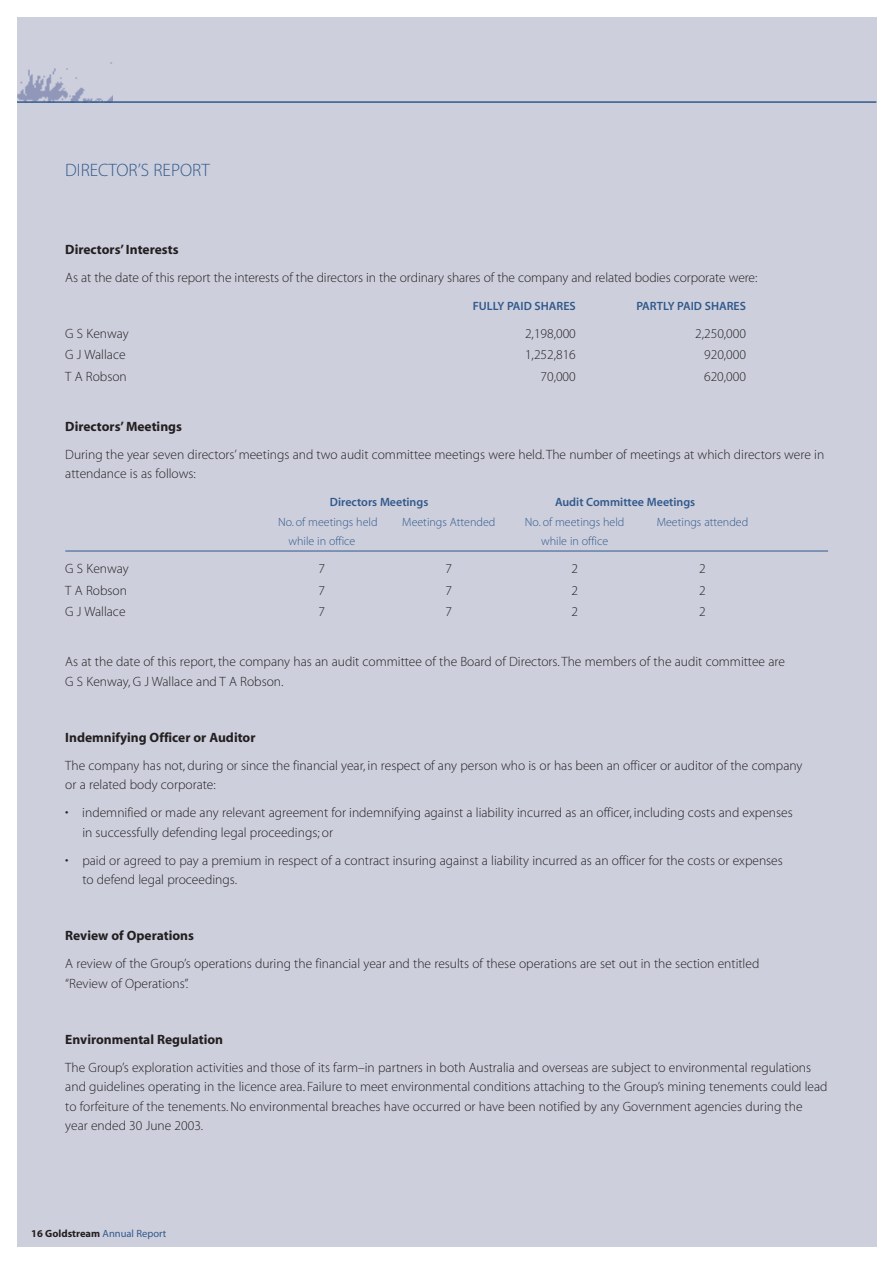
<style>
.page{position:relative;width:893px;height:1262px;background:#fff}
.page>*{position:absolute;margin:0;border:0;box-sizing:border-box;transform-origin:0 0}
.t1{font:18px "Myriad MM 215 600";color:#31598a}
.t2{font:13.5px/19.5px "Myriad MM 215 600";color:#231f1f}
.t3{font:13.5px "Myriad MM 700 600";color:#231f1f}
.t4{font:12px "Myriad MM 215 600";color:#31598a}
.t5{font:12px "Myriad MM 565 600";color:#31598a}
.t6{font:10.5px "Myriad MM 700 600";color:#231f1f}
.s1{font-family:"Myriad MM 400 600";color:#31598a}
</style>
<div class="page">
<div style="left:17px;top:17px;width:859px;height:1229px;background:#cdcfdd"></div>
<img style="left:17px;top:62px;width:96px;height:39px">
<hr style="left:65px;top:551px;width:763px;height:1px;background:#31598a">
<hr style="left:17px;top:101px;width:859px;height:2px;background:#31598a">
<h1 class="t1" style="left:65px;top:163px;width:146px">DIRECTOR’S REPORT</h1>
<p class="t3" style="left:65px;top:244px;width:115px">Directors’ Interests</p>
<p class="t2" style="left:65px;top:268px;width:693px">As at the date of this report the interests of the directors in the ordinary shares of the company and related bodies corporate were:</p>
<p class="t5" style="left:473px;top:301px;width:104px">FULLY PAID SHARES</p>
<p class="t5" style="left:636px;top:301px;width:111px">PARTLY PAID SHARES</p>
<p class="t2" style="left:65px;top:324px;width:65px">G S Kenway</p>
<p class="t2" style="left:525px;top:324px;width:52px">2,198,000</p>
<p class="t2" style="left:695px;top:324px;width:52px">2,250,000</p>
<p class="t2" style="left:65px;top:346px;width:62px">G J Wallace</p>
<p class="t2" style="left:525px;top:346px;width:52px">1,252,816</p>
<p class="t2" style="left:704px;top:346px;width:43px">920,000</p>
<p class="t2" style="left:65px;top:368px;width:63px">T A Robson</p>
<p class="t2" style="left:540px;top:368px;width:37px">70,000</p>
<p class="t2" style="left:704px;top:368px;width:43px">620,000</p>
<p class="t3" style="left:65px;top:421px;width:118px">Directors’ Meetings</p>
<p class="t2" style="left:65px;top:445px;width:760px">During the year seven directors’ meetings and two audit committee meetings were held. The number of meetings at which directors were in attendance is as follows:</p>
<p class="t5" style="left:330px;top:497px;width:100px">Directors Meetings</p>
<p class="t5" style="left:555px;top:497px;width:142px">Audit Committee Meetings</p>
<p class="t4" style="left:278px;top:517px;width:101px">No. of meetings held</p>
<p class="t4" style="left:402px;top:517px;width:95px">Meetings Attended</p>
<p class="t4" style="left:525px;top:517px;width:101px">No. of meetings held</p>
<p class="t4" style="left:656px;top:517px;width:93px">Meetings attended</p>
<p class="t4" style="left:288px;top:536px;width:68px">while in office</p>
<p class="t4" style="left:541px;top:536px;width:68px">while in office</p>
<p class="t2" style="left:65px;top:560px;width:65px">G S Kenway</p>
<p class="t2" style="left:318px;top:560px;width:8px">7</p>
<p class="t2" style="left:445px;top:560px;width:8px">7</p>
<p class="t2" style="left:571px;top:560px;width:8px">2</p>
<p class="t2" style="left:699px;top:560px;width:8px">2</p>
<p class="t2" style="left:65px;top:581px;width:63px">T A Robson</p>
<p class="t2" style="left:318px;top:581px;width:8px">7</p>
<p class="t2" style="left:445px;top:581px;width:8px">7</p>
<p class="t2" style="left:571px;top:581px;width:8px">2</p>
<p class="t2" style="left:699px;top:581px;width:8px">2</p>
<p class="t2" style="left:65px;top:603px;width:62px">G J Wallace</p>
<p class="t2" style="left:318px;top:603px;width:8px">7</p>
<p class="t2" style="left:445px;top:603px;width:8px">7</p>
<p class="t2" style="left:571px;top:603px;width:8px">2</p>
<p class="t2" style="left:699px;top:603px;width:8px">2</p>
<p class="t2" style="left:65px;top:653px;width:721px">As at the date of this report, the company has an audit committee of the Board of Directors. The members of the audit committee are<br>G S Kenway, G J Wallace and T A Robson.</p>
<p class="t3" style="left:65px;top:732px;width:192px">Indemnifying Officer or Auditor</p>
<p class="t2" style="left:65px;top:756px;width:738px">The company has not, during or since the financial year, in respect of any person who is or has been an officer or auditor of the company or a related body corporate:</p>
<p class="t2" style="left:82px;top:804px;width:712px;text-indent:-17px">• indemnified or made any relevant agreement for indemnifying against a liability incurred as an officer, including costs and expenses in successfully defending legal proceedings; or</p>
<p class="t2" style="left:82px;top:851px;width:702px;text-indent:-17px">• paid or agreed to pay a premium in respect of a contract insuring against a liability incurred as an officer for the costs or expenses to defend legal proceedings.</p>
<p class="t3" style="left:65px;top:930px;width:130px">Review of Operations</p>
<p class="t2" style="left:65px;top:955px;width:695px">A review of the Group’s operations during the financial year and the results of these operations are set out in the section entitled “Review of Operations”.</p>
<p class="t3" style="left:65px;top:1034px;width:159px">Environmental Regulation</p>
<p class="t2" style="left:65px;top:1058px;width:763px">The Group’s exploration activities and those of its farm–in partners in both Australia and overseas are subject to environmental regulations and guidelines operating in the licence area. Failure to meet environmental conditions attaching to the Group’s mining tenements could lead to forfeiture of the tenements. No environmental breaches have occurred or have been notified by any Government agencies during the year ended 30 June 2003.</p>
<p class="t6" style="left:31px;top:1229px;width:136px">16 Goldstream <span class="s1">Annual Report</span></p>
</div>
